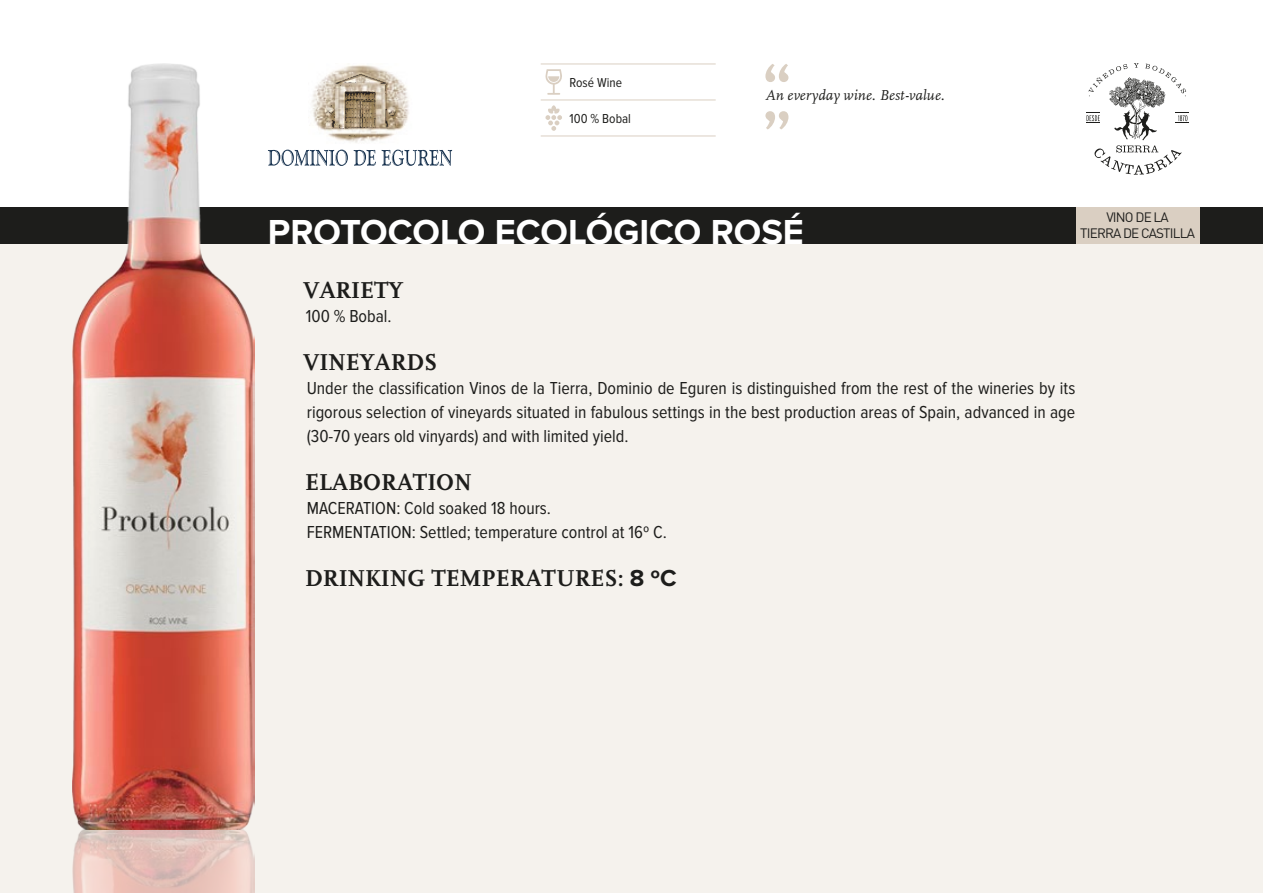
<style>
.page{position:relative;width:1263px;height:893px;background:#fff}
.page>*{position:absolute;margin:0;border:0;box-sizing:border-box;transform-origin:0 0}
.t1{font:700 36px "Proxima Nova";color:#fff}
.t2{font:700 24px "FF Scala";color:#1d1d1b}
.t3{font:18px/24px "Proxima Nova Cond";color:#1d1d1b;text-align:justify}
.t4{font:italic 15px "FF Scala";letter-spacing:.01em;color:#1d1d1b}
.t5{font:13.5px/16.2px "DIN";letter-spacing:-.06em;color:#1d1d1b;text-align:center}
.t6{font:13.5px "Proxima Nova Cond";color:#1d1d1b}
.s1{font-family:"Proxima Nova"}
</style>
<div class="page">
<div style="left:0;top:208px;width:1263px;height:685px;background:#f5f2ed"></div>
<div style="left:0;top:208px;width:1263px;height:36px;background:#1d1d1b"></div>
<div style="left:1076px;top:208px;width:123px;height:36px;background:#dacfc2"></div>
<svg style="left:1086px;top:63px;width:102px;height:112px"></svg>
<svg style="left:268px;top:150px;width:80px;height:16px"></svg>
<svg style="left:354px;top:150px;width:98px;height:16px"></svg>
<img style="left:312px;top:65px;width:97px;height:78px">
<img style="left:72px;top:829px;width:182px;height:64px">
<img style="left:72px;top:64px;width:182px;height:765px">
<svg style="left:545px;top:69px;width:17px;height:26px"></svg>
<svg style="left:545px;top:105px;width:17px;height:26px"></svg>
<hr style="left:541px;top:64px;width:175px;height:1px;background:#dacfc2">
<hr style="left:541px;top:100px;width:175px;height:1px;background:#dacfc2">
<hr style="left:541px;top:136px;width:175px;height:1px;background:#dacfc2">
<svg style="left:765px;top:64px;width:23px;height:18px"></svg>
<svg style="left:765px;top:111px;width:23px;height:18px"></svg>
<p class="t6" style="left:570px;top:75px;width:54px">Rosé Wine</p>
<p class="t6" style="left:570px;top:111px;width:63px">100 % Bobal</p>
<p class="t4" style="left:765px;top:87px;width:181px">An everyday wine. Best-value.</p>
<h1 class="t1" style="left:268px;top:211px;width:538px">PROTOCOLO ECOLÓGICO ROSÉ</h1>
<p class="t5" style="left:1080px;top:209px;width:116px">VINO DE LA<br>TIERRA DE CASTILLA</p>
<h2 class="t2" style="left:303px;top:276px;width:101px">VARIETY</h2>
<p class="t3" style="left:306px;top:304px;width:87px">100 % Bobal.</p>
<h2 class="t2" style="left:303px;top:348px;width:136px">VINEYARDS</h2>
<p class="t3" style="left:307px;top:376px;width:770px">Under the classification Vinos de la Tierra, Dominio de Eguren is distinguished from the rest of the wineries by its rigorous selection of vineyards situated in fabulous settings in the best production areas of Spain, advanced in age (30-70 years old vinyards) and with limited yield.</p>
<h2 class="t2" style="left:305px;top:468px;width:168px">ELABORATION</h2>
<p class="t3" style="left:307px;top:496px;width:362px">MACERATION: Cold soaked 18 hours.<br>FERMENTATION: Settled; temperature control at 16º C.</p>
<h2 class="t2" style="left:305px;top:564px;width:373px">DRINKING TEMPERATURES: <span class="s1">8 ºC</span></h2>
</div>
